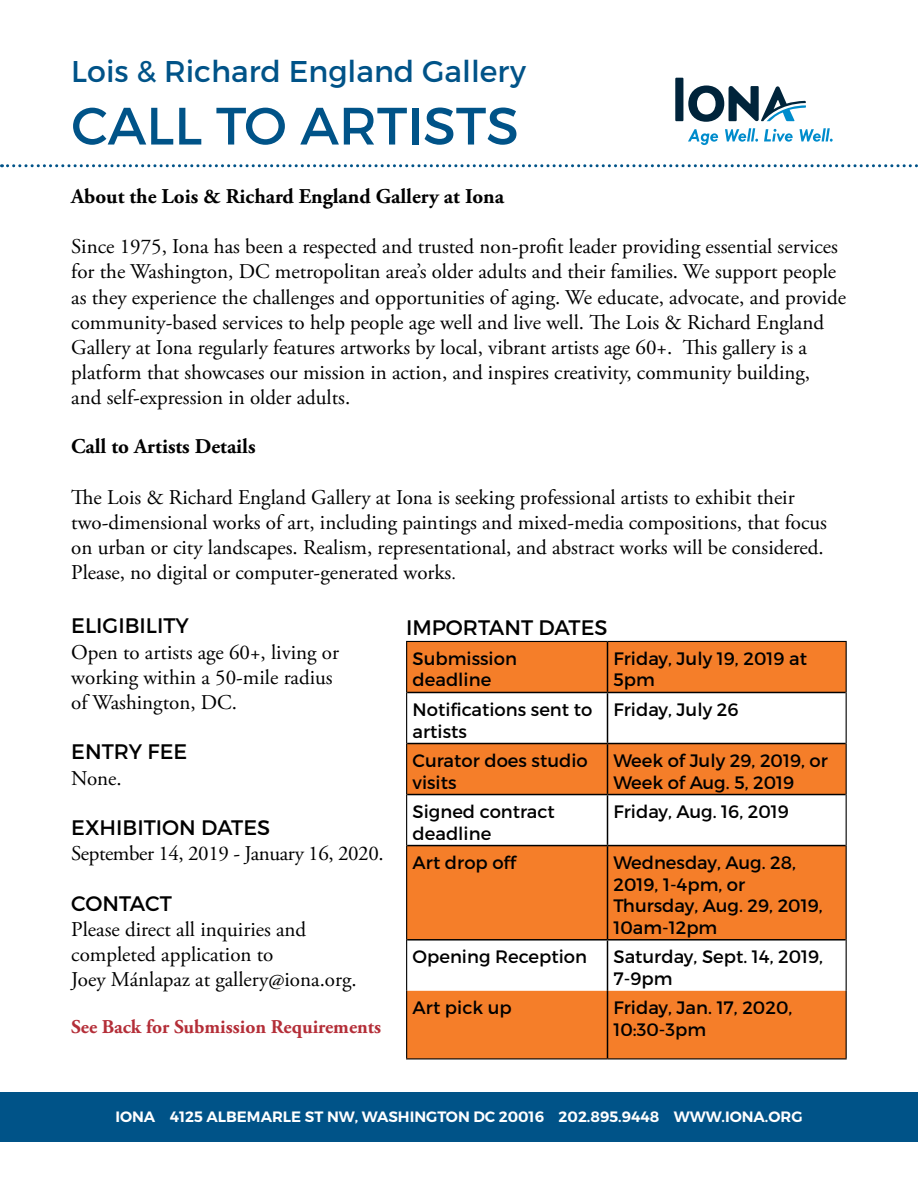
<style>
.page{position:relative;width:918px;height:1188px;background:#fff}
.page>*{position:absolute;margin:0;border:0;box-sizing:border-box;transform-origin:0 0}
.t1{font:52.5px "Montserrat";color:#005388}
.t2{font:30px "Montserrat";color:#005388}
.t3{font:21px/25.2px "Adobe Garamond Pro";color:#000}
.t4{font:700 21px "Adobe Garamond Pro";color:#000}
.t5{font:21px "Montserrat";color:#000}
.t6{font:21px "Adobe Garamond Pro";letter-spacing:-.02em;color:#000}
.t7{font:700 19.5px "Adobe Garamond Pro";color:#b42e38}
.t8{font:18px/21.6px "Montserrat";color:#000}
.t9{font:600 15px "Montserrat";color:#fff}
.s1{font-size:18px}
</style>
<div class="page">
<svg style="left:407px;top:642px;width:439px;height:416px;fill:#f57e29"></svg>
<hr style="left:607px;top:642px;width:1px;height:50px;background:#000">
<hr style="left:407px;top:692px;width:201px;height:1px;background:#000">
<hr style="left:608px;top:692px;width:238px;height:1px;background:#000">
<hr style="left:607px;top:693px;width:1px;height:50px;background:#000">
<hr style="left:407px;top:743px;width:201px;height:1px;background:#000">
<hr style="left:608px;top:743px;width:238px;height:1px;background:#000">
<hr style="left:607px;top:744px;width:1px;height:50px;background:#000">
<hr style="left:407px;top:794px;width:201px;height:1px;background:#000">
<hr style="left:608px;top:794px;width:238px;height:1px;background:#000">
<hr style="left:607px;top:795px;width:1px;height:50px;background:#000">
<hr style="left:407px;top:845px;width:201px;height:1px;background:#000">
<hr style="left:608px;top:845px;width:238px;height:1px;background:#000">
<hr style="left:607px;top:846px;width:1px;height:93px;background:#000">
<hr style="left:407px;top:939px;width:201px;height:2px;background:#000">
<hr style="left:608px;top:939px;width:238px;height:2px;background:#000">
<hr style="left:607px;top:941px;width:1px;height:50px;background:#000">
<hr style="left:607px;top:991px;width:1px;height:67px;background:#000">
<hr style="left:406px;top:641px;width:202px;height:1px;background:#000">
<hr style="left:406px;top:642px;width:1px;height:50px;background:#000">
<hr style="left:608px;top:641px;width:239px;height:1px;background:#000">
<hr style="left:846px;top:642px;width:1px;height:50px;background:#000">
<hr style="left:406px;top:692px;width:1px;height:52px;background:#000">
<hr style="left:846px;top:692px;width:1px;height:52px;background:#000">
<hr style="left:406px;top:744px;width:1px;height:51px;background:#000">
<hr style="left:846px;top:744px;width:1px;height:51px;background:#000">
<hr style="left:406px;top:795px;width:1px;height:51px;background:#000">
<hr style="left:846px;top:795px;width:1px;height:51px;background:#000">
<hr style="left:406px;top:846px;width:1px;height:94px;background:#000">
<hr style="left:846px;top:846px;width:1px;height:94px;background:#000">
<hr style="left:406px;top:940px;width:1px;height:51px;background:#000">
<hr style="left:846px;top:940px;width:1px;height:51px;background:#000">
<hr style="left:406px;top:991px;width:1px;height:67px;background:#000">
<hr style="left:846px;top:991px;width:1px;height:67px;background:#000">
<hr style="left:406px;top:1058px;width:202px;height:1px;background:#000">
<hr style="left:608px;top:1058px;width:239px;height:1px;background:#000">
<div style="left:0;top:1092px;width:918px;height:50px;background:#005388"></div>
<div style="left:675px;top:78px;width:8px;height:43px;background:#00243b"></div>
<svg style="left:688px;top:85px;width:118px;height:37px"></svg>
<svg style="left:688px;top:129px;width:30px;height:16px"></svg>
<svg style="left:725px;top:128px;width:33px;height:14px"></svg>
<svg style="left:764px;top:129px;width:29px;height:13px"></svg>
<svg style="left:800px;top:128px;width:33px;height:14px"></svg>
<svg style="left:2px;top:164px;width:916px;height:3px"></svg>
<h2 class="t2" style="left:71px;top:52px;width:456px">Lois &amp; Richard England Gallery</h2>
<h1 class="t1" style="left:71px;top:94px;width:449px">CALL TO ARTISTS</h1>
<p class="t4" style="left:71px;top:184px;width:434px">About the Lois &amp; Richard England Gallery at Iona</p>
<p class="t3" style="left:71px;top:235px;width:776px">Since 1975, Iona has been a respected and trusted non-profit leader providing essential services for the Washington, DC metropolitan area’s older adults and their families. We support people as they experience the challenges and opportunities of aging. We educate, advocate, and provide community-based services to help people age well and live well. The Lois &amp; Richard England Gallery at Iona regularly features artworks by local, vibrant artists age 60+. This gallery is a platform that showcases our mission in action, and inspires creativity, community building,<br>and self-expression in older adults.</p>
<p class="t4" style="left:71px;top:434px;width:186px">Call to Artists Details</p>
<p class="t3" style="left:71px;top:485px;width:757px">The Lois &amp; Richard England Gallery at Iona is seeking professional artists to exhibit their two-dimensional works of art, including paintings and mixed-media compositions, that focus on urban or city landscapes. Realism, representational, and abstract works will be considered.<br>Please, no digital or computer-generated works<span class="s1">.</span></p>
<p class="t5" style="left:71px;top:613px;width:119px">ELIGIBILITY</p>
<p class="t3" style="left:71px;top:640px;width:269px">Open to artists age 60+, living or working within a 50-mile radius of Washington, DC.</p>
<p class="t5" style="left:71px;top:739px;width:118px">ENTRY FEE</p>
<p class="t3" style="left:71px;top:766px;width:52px">None.</p>
<p class="t5" style="left:71px;top:815px;width:200px">EXHIBITION DATES</p>
<p class="t6" style="left:71px;top:841px;width:314px">September 14, 2019 - January 16, 2020.</p>
<p class="t5" style="left:71px;top:890px;width:102px">CONTACT</p>
<p class="t3" style="left:71px;top:917px;width:287px">Please direct all inquiries and completed application to<br>Joey Mánlapaz at gallery@iona.org.</p>
<p class="t5" style="left:406px;top:615px;width:203px">IMPORTANT DATES</p>
<p class="t8" style="left:413px;top:648px;width:106px">Submission deadline</p>
<p class="t8" style="left:614px;top:648px;width:195px">Friday, July 19, 2019 at<br>5pm</p>
<p class="t8" style="left:413px;top:699px;width:181px">Notifications sent to artists</p>
<p class="t8" style="left:614px;top:699px;width:127px">Friday, July 26</p>
<p class="t8" style="left:413px;top:750px;width:177px">Curator does studio visits</p>
<p class="t8" style="left:614px;top:750px;width:216px">Week of July 29, 2019, or<br>Week of Aug. 5, 2019</p>
<p class="t8" style="left:413px;top:801px;width:144px">Signed contract deadline</p>
<p class="t8" style="left:614px;top:801px;width:177px">Friday, Aug. 16, 2019</p>
<p class="t8" style="left:413px;top:852px;width:105px">Art drop off</p>
<p class="t8" style="left:614px;top:852px;width:211px">Wednesday, Aug. 28,<br>2019, 1-4pm, or<br>Thursday, Aug. 29, 2019,<br>10am-12pm</p>
<p class="t8" style="left:413px;top:946px;width:176px">Opening Reception</p>
<p class="t8" style="left:614px;top:946px;width:211px">Saturday, Sept. 14, 2019,<br>7-9pm</p>
<p class="t8" style="left:413px;top:997px;width:101px">Art pick up</p>
<p class="t8" style="left:614px;top:997px;width:180px">Friday, Jan. 17, 2020,<br>10:30-3pm</p>
<p class="t7" style="left:71px;top:1015px;width:311px">See Back for Submission Requirements</p>
<p class="t9" style="left:115px;top:1107px;width:689px">IONA 4125 ALBEMARLE ST NW, WASHINGTON DC 20016 202.895.9448 WWW.IONA.ORG</p>
</div>
